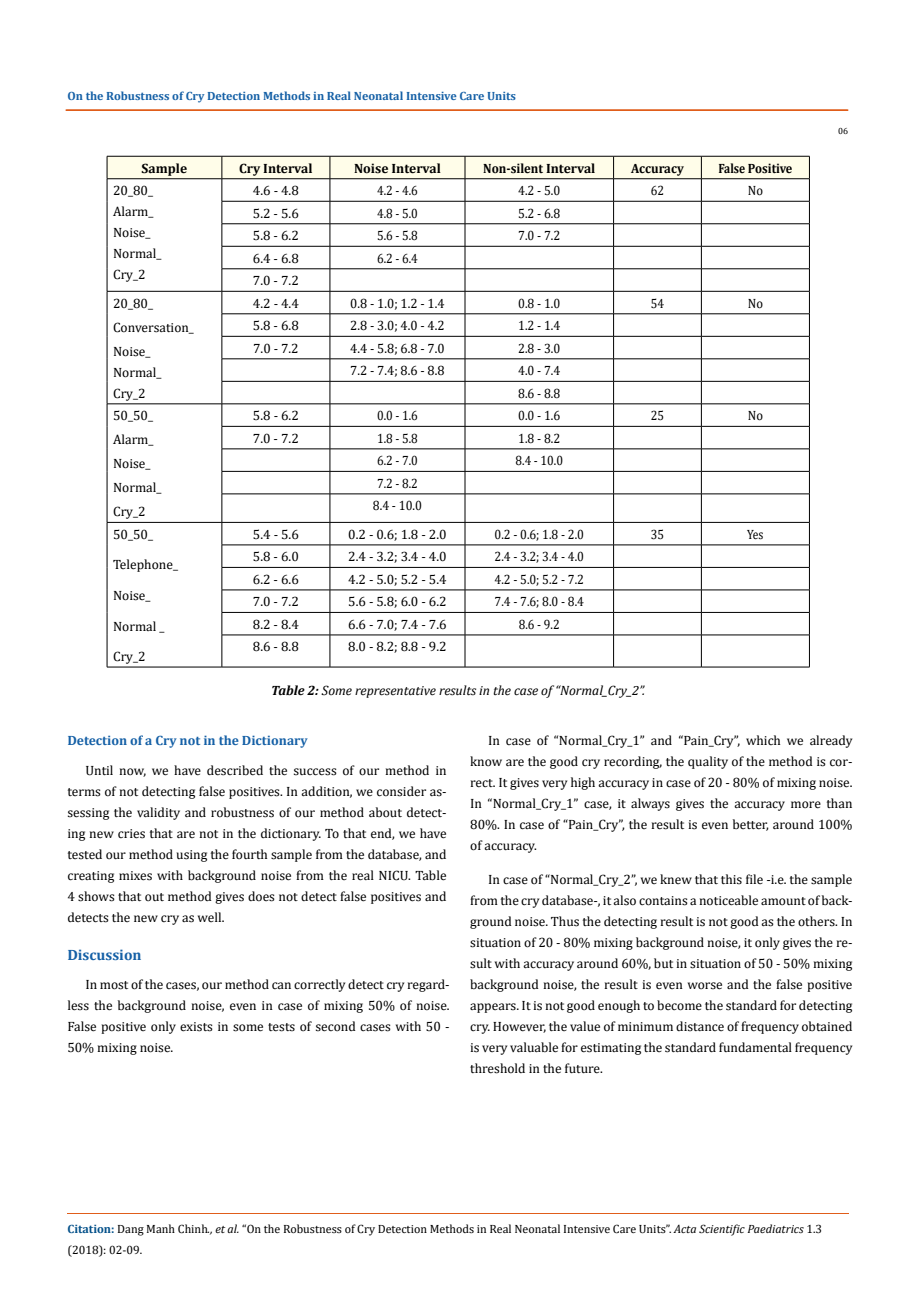
<style>
.page{position:relative;width:917px;height:1316px;background:#fff}
.page>*{position:absolute;margin:0;border:0;box-sizing:border-box;transform-origin:0 0}
.t1{font:700 15px "Cambria";color:#1560a6}
.t2{font:13.5px/21px "Cambria";color:#000}
.t3{font:13.5px/22.5px "Cambria";color:#000;text-align:center;scale:.89 1}
.t4{font:13.5px/22.5px "Cambria";color:#000;scale:.92 1}
.t5{font:13.5px "Cambria";color:#000;scale:.96 1}
.t6{font:13.5px "Cambria";color:#000;scale:.91 1}
.t7{font:italic 13.5px "Cambria";color:#000}
.t8{font:700 13.5px "Cambria";color:#1560a6}
.t9{font:700 13.5px "Cambria";color:#000}
.t10{font:700 13.5px "Cambria";color:#000;scale:.93 1}
.t11{font:700 13.5px "Cambria";color:#000;scale:.85 1}
.t12{font:700 13.5px "Cambria";color:#000;scale:.94 1}
.t13{font:13.5px "Cambria";color:#000;scale:.93 1}
.t14{font:13.5px "Cambria";color:#000;scale:.86 1}
.t15{font:12px/21px "Cambria";color:#000}
.t16{font:700 12px "Cambria";color:#1560a6}
.t17{font:9px "Cambria";color:#000}
.s1{font-weight:700}
.s2{font-weight:700;color:#035089}
.s3{font-style:italic}
</style>
<div class="page">
<hr style="left:67px;top:1213px;width:782px;height:1px;background:#e05d1a">
<div style="left:66px;top:110px;width:782px;height:1px;border:1px solid #e05d1a"></div>
<svg style="left:107px;top:156px;width:703px;height:479px"></svg>
<hr style="left:107px;top:635px;width:1px;height:32px;background:#000">
<hr style="left:222px;top:634px;width:108px;height:1px;background:#000">
<hr style="left:221px;top:635px;width:1px;height:32px;background:#000">
<hr style="left:330px;top:634px;width:135px;height:1px;background:#000">
<hr style="left:329px;top:635px;width:1px;height:32px;background:#000">
<hr style="left:465px;top:634px;width:148px;height:1px;background:#000">
<hr style="left:464px;top:635px;width:1px;height:32px;background:#000">
<hr style="left:613px;top:634px;width:88px;height:1px;background:#000">
<hr style="left:613px;top:635px;width:1px;height:32px;background:#000">
<hr style="left:701px;top:634px;width:108px;height:1px;background:#000">
<hr style="left:701px;top:635px;width:1px;height:32px;background:#000">
<hr style="left:809px;top:635px;width:1px;height:32px;background:#000">
<hr style="left:107px;top:667px;width:115px;height:1px;background:#000">
<hr style="left:222px;top:667px;width:108px;height:1px;background:#000">
<hr style="left:330px;top:667px;width:135px;height:1px;background:#000">
<hr style="left:465px;top:667px;width:148px;height:1px;background:#000">
<hr style="left:613px;top:667px;width:88px;height:1px;background:#000">
<hr style="left:701px;top:667px;width:108px;height:1px;background:#000">
<p class="t16" style="left:67px;top:88px;width:450px">On the Robustness of Cry Detection Methods in Real Neonatal Intensive Care Units</p>
<p class="t9" style="left:142px;top:159px;width:47px">Sample</p>
<p class="t9" style="left:239px;top:159px;width:75px">Cry Interval</p>
<p class="t9" style="left:354px;top:159px;width:88px">Noise Interval</p>
<p class="t10" style="left:483px;top:159px;width:122px">Non-silent Interval</p>
<p class="t12" style="left:631px;top:159px;width:57px">Accuracy</p>
<p class="t11" style="left:718px;top:159px;width:89px">False Positive</p>
<p class="t2" style="left:113px;top:180px;width:50px">20_80_<br>Alarm_<br>Noise_<br>Normal_<br>Cry_2</p>
<p class="t2" style="left:253px;top:180px;width:47px">4.6 - 4.8</p>
<p class="t3" style="left:377px;top:179px;width:47px">4.2 - 4.6</p>
<p class="t4" style="left:518px;top:179px;width:47px">4.2 - 5.0</p>
<p class="t3" style="left:650px;top:179px;width:16px">62</p>
<p class="t13" style="left:747px;top:183px;width:18px">No</p>
<p class="t2" style="left:253px;top:203px;width:47px">5.2 - 5.6</p>
<p class="t3" style="left:377px;top:202px;width:47px">4.8 - 5.0</p>
<p class="t4" style="left:518px;top:202px;width:47px">5.2 - 6.8</p>
<p class="t2" style="left:253px;top:225px;width:47px">5.8 - 6.2</p>
<p class="t3" style="left:377px;top:224px;width:47px">5.6 - 5.8</p>
<p class="t4" style="left:518px;top:224px;width:47px">7.0 - 7.2</p>
<p class="t2" style="left:253px;top:248px;width:47px">6.4 - 6.8</p>
<p class="t3" style="left:377px;top:247px;width:47px">6.2 - 6.4</p>
<p class="t2" style="left:253px;top:270px;width:47px">7.0 - 7.2</p>
<p class="t2" style="left:113px;top:291px;width:82px;line-height:24px">20_80_<br>Conversation_<br>Noise_</p>
<p class="t2" style="left:113px;top:362px;width:50px">Normal_<br>Cry_2</p>
<p class="t2" style="left:253px;top:293px;width:47px">4.2 - 4.4</p>
<p class="t5" style="left:350px;top:295px;width:100px">0.8 - 1.0; 1.2 - 1.4</p>
<p class="t4" style="left:518px;top:292px;width:47px">0.8 - 1.0</p>
<p class="t3" style="left:650px;top:292px;width:16px">54</p>
<p class="t13" style="left:747px;top:295px;width:18px">No</p>
<p class="t2" style="left:253px;top:315px;width:47px">5.8 - 6.8</p>
<p class="t5" style="left:350px;top:318px;width:100px">2.8 - 3.0; 4.0 - 4.2</p>
<p class="t4" style="left:518px;top:314px;width:47px">1.2 - 1.4</p>
<p class="t2" style="left:253px;top:338px;width:47px">7.0 - 7.2</p>
<p class="t5" style="left:350px;top:340px;width:100px">4.4 - 5.8; 6.8 - 7.0</p>
<p class="t4" style="left:518px;top:337px;width:47px">2.8 - 3.0</p>
<p class="t5" style="left:350px;top:363px;width:100px">7.2 - 7.4; 8.6 - 8.8</p>
<p class="t4" style="left:518px;top:359px;width:47px">4.0 - 7.4<br>8.6 - 8.8</p>
<p class="t2" style="left:113px;top:404px;width:50px;line-height:24px">50_50_<br>Alarm_<br>Noise_<br>Normal_<br>Cry_2</p>
<p class="t2" style="left:253px;top:405px;width:47px">5.8 - 6.2</p>
<p class="t3" style="left:377px;top:404px;width:47px">0.0 - 1.6</p>
<p class="t4" style="left:518px;top:404px;width:47px">0.0 - 1.6</p>
<p class="t3" style="left:650px;top:404px;width:16px">25</p>
<p class="t13" style="left:747px;top:408px;width:18px">No</p>
<p class="t2" style="left:253px;top:428px;width:47px">7.0 - 7.2</p>
<p class="t3" style="left:377px;top:427px;width:47px">1.8 - 5.8</p>
<p class="t4" style="left:518px;top:427px;width:47px">1.8 - 8.2</p>
<p class="t3" style="left:377px;top:449px;width:47px">6.2 - 7.0</p>
<p class="t3" style="left:515px;top:449px;width:55px">8.4 - 10.0</p>
<p class="t3" style="left:373px;top:472px;width:57px">7.2 - 8.2<br>8.4 - 10.0</p>
<p class="t17" style="left:838px;top:126px;width:11px">06</p>
<p class="t2" style="left:253px;top:524px;width:47px">5.4 - 5.6</p>
<p class="t2" style="left:348px;top:524px;width:100px">0.2 - 0.6; 1.8 - 2.0</p>
<p class="t6" style="left:494px;top:526px;width:100px">0.2 - 0.6; 1.8 - 2.0</p>
<p class="t3" style="left:650px;top:523px;width:16px">35</p>
<p class="t14" style="left:747px;top:526px;width:20px">Yes</p>
<p class="t2" style="left:253px;top:546px;width:47px">5.8 - 6.0</p>
<p class="t2" style="left:348px;top:546px;width:100px">2.4 - 3.2; 3.4 - 4.0</p>
<p class="t6" style="left:494px;top:549px;width:100px">2.4 - 3.2; 3.4 - 4.0</p>
<p class="t2" style="left:253px;top:569px;width:47px">6.2 - 6.6</p>
<p class="t2" style="left:348px;top:569px;width:100px">4.2 - 5.0; 5.2 - 5.4</p>
<p class="t6" style="left:494px;top:571px;width:100px">4.2 - 5.0; 5.2 - 7.2</p>
<p class="t2" style="left:253px;top:591px;width:47px">7.0 - 7.2</p>
<p class="t2" style="left:348px;top:591px;width:100px">5.6 - 5.8; 6.0 - 6.2</p>
<p class="t6" style="left:494px;top:594px;width:100px">7.4 - 7.6; 8.0 - 8.4</p>
<p class="t2" style="left:253px;top:614px;width:47px">8.2 - 8.4</p>
<p class="t2" style="left:348px;top:614px;width:100px">6.6 - 7.0; 7.4 - 7.6</p>
<p class="t3" style="left:519px;top:613px;width:47px">8.6 - 9.2</p>
<p class="t2" style="left:253px;top:636px;width:47px">8.6 - 8.8</p>
<p class="t2" style="left:348px;top:636px;width:100px">8.0 - 8.2; 8.8 - 9.2</p>
<p class="t7" style="left:271px;top:680px;width:375px"><span class="s1">Table 2:</span> Some representative results in the case of “Normal_Cry_2”.</p>
<p class="t8" style="left:67px;top:730px;width:242px">Detection of a Cry not in the Dictionary</p>
<p class="t2" style="left:67px;top:759px;width:381px;text-align:justify;text-indent:18px">Until now, we have described the success of our method in terms of not detecting false positives. In addition, we consider as&shy;sessing the validity and robustness of our method about detect&shy;ing new cries that are not in the dictionary. To that end, we have tested our method using the fourth sample from the database, and creating mixes with background noise from the real NICU. Table 4 shows that out method gives does not detect false positives and detects the new cry as well.</p>
<p class="t1" style="left:67px;top:944px;width:76px">Discussion</p>
<p class="t2" style="left:67px;top:973px;width:384px;text-align:justify;text-indent:18px">In most of the cases, our method can correctly detect cry regard&shy;less the background noise, even in case of mixing 50% of noise.<br>False positive only exists in some tests of second cases with 50 - 50% mixing noise.</p>
<p class="t2" style="left:113px;top:524px;width:41px">50_50_</p>
<p class="t2" style="left:113px;top:554px;width:66px">Telephone_</p>
<p class="t2" style="left:113px;top:585px;width:39px">Noise_</p>
<p class="t2" style="left:113px;top:615px;width:53px">Normal _</p>
<p class="t2" style="left:113px;top:646px;width:34px">Cry_2</p>
<p class="t2" style="left:470px;top:729px;width:384px;text-align:justify;text-indent:18px">In case of “Normal_Cry_1” and “Pain_Cry”, which we already know are the good cry recording, the quality of the method is cor&shy;rect. It gives very high accuracy in case of 20 - 80% of mixing noise.<br>In “Normal_Cry_1” case, it always gives the accuracy more than 80%. In case of “Pain_Cry”, the result is even better, around 100% of accuracy.</p>
<p class="t2" style="left:470px;top:868px;width:384px;text-align:justify;text-indent:18px">In case of “Normal_Cry_2”, we knew that this file -i.e. the sample from the cry database-, it also contains a noticeable amount of back&shy;ground noise. Thus the detecting result is not good as the others. In situation of 20 - 80% mixing background noise, it only gives the re&shy;sult with accuracy around 60%, but in situation of 50 - 50% mixing background noise, the result is even worse and the false positive appears. It is not good enough to become the standard for detecting cry. However, the value of minimum distance of frequency obtained is very valuable for estimating the standard fundamental frequency threshold in the future.</p>
<p class="t15" style="left:67px;top:1218px;width:756px"><span class="s2">Citation:</span> Dang Manh Chinh<span class="s3">., et al.</span> “On the Robustness of Cry Detection Methods in Real Neonatal Intensive Care Units”. <span class="s3">Acta Scientific Paediatrics</span> 1.3 (2018): 02-09.</p>
</div>
